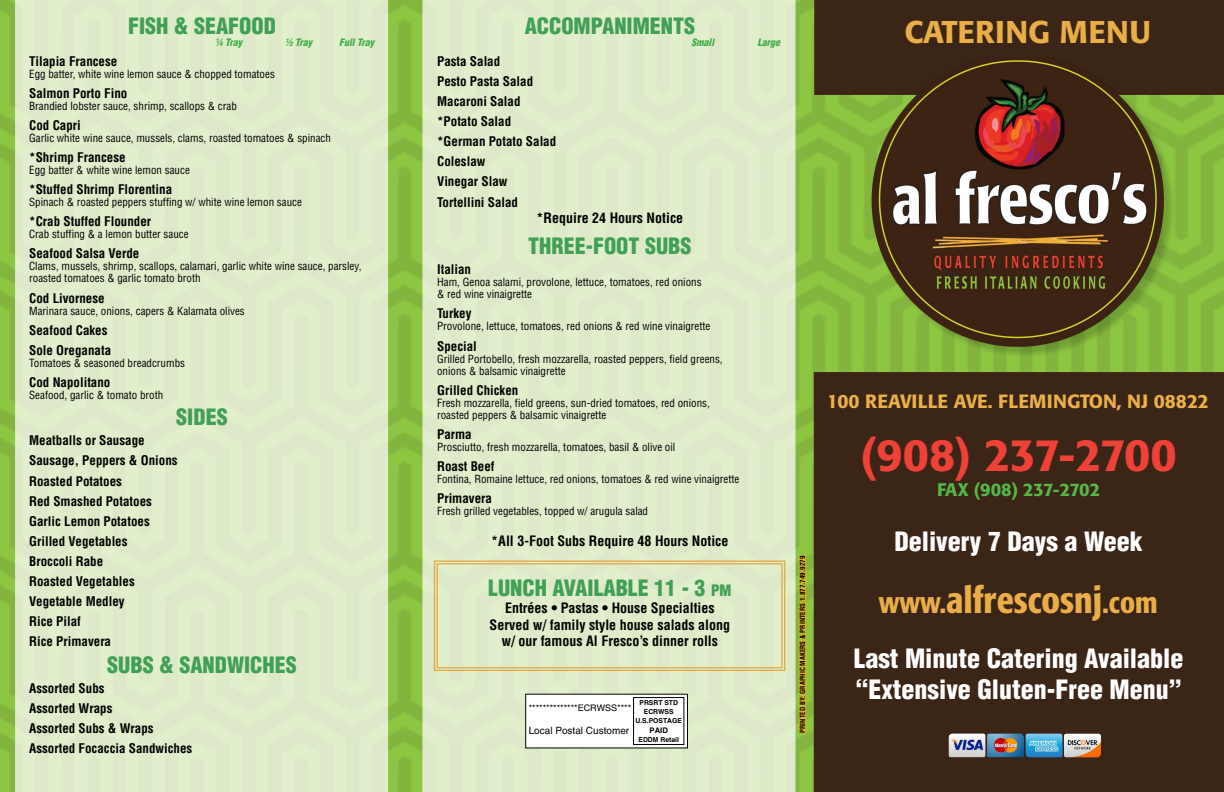
<style>
.page{position:relative;width:1224px;height:792px;background:#fff}
.page>*{position:absolute;margin:0;border:0;box-sizing:border-box;transform-origin:0 0}
.t1{font:500 45px "Formata";letter-spacing:-.02em;color:#ef4138}
.t2{font:500 condensed 37.2px "Formata";color:#e9ae48}
.t3{font:500 31.1px "Formata";color:#e9ae46}
.t4{font:900 condensed 26px/31.2px "Helvetica LT Std";color:#fff}
.t5{font:900 condensed 22px "Helvetica LT Std";color:#3fa056}
.t6{font:500 19px "Formata";color:#ebb148}
.t7{font:500 18px "Formata";letter-spacing:-.02em;color:#54b948}
.t8{font:700 condensed 14px/16.8px "Helvetica LT Std";color:#000;text-align:center}
.t9{font:700 condensed 13px/20.1px "Helvetica LT Std";color:#000}
.t10{font:condensed 11px/12px "Helvetica LT Std";color:#000}
.t11{font:italic 900 condensed 10px "Helvetica LT Std";color:#41ad49}
.t12{font:10px "Helvetica LT Std";color:#000}
.t13{font:9px "Helvetica LT Std";color:#000}
.t14{font:700 7.7px "Helvetica LT Std";color:#000}
.t15{font:700 condensed 7px "Helvetica LT Std";color:#000}
.t16{font:700 6.8px/9.4px "Helvetica LT Std";color:#000;text-align:center}
.s1{font-size:15.4px}
.s2{font-size:30px}
</style>
<div class="page">
<img style="left:0;top:0;width:1224px;height:792px">
<svg style="left:797px;top:554px;width:11px;height:202px;background:#b9b82f"></svg>
<div style="left:526px;top:694px;width:161px;height:54px;background:#fff"></div>
<div style="left:633px;top:697px;width:51px;height:48px;border:1px solid #000"></div>
<div style="left:873px;top:59px;width:303px;height:299px;background:#000;opacity:.19"></div>
<img style="left:868px;top:58px;width:300px;height:296px">
<img style="left:946px;top:732px;width:156px;height:26px">
<div style="left:433px;top:560px;width:353px;height:112px;background:#e0eac9"></div>
<div style="left:436px;top:563px;width:347px;height:105px;border:1px solid #e3ab47"></div>
<h3 class="t5" style="left:128px;top:12px;width:149px">FISH &amp; SEAFOOD</h3>
<p class="t11" style="left:215px;top:36px;width:29px">¼ Tray</p>
<p class="t11" style="left:285px;top:36px;width:29px">½ Tray</p>
<p class="t11" style="left:339px;top:36px;width:37px">Full Tray</p>
<p class="t9" style="left:29px;top:51px;width:90px">Tilapia Francese</p>
<p class="t10" style="left:29px;top:68px;width:247px">Egg batter, white wine lemon sauce &amp; chopped tomatoes</p>
<p class="t9" style="left:29px;top:83px;width:100px">Salmon Porto Fino</p>
<p class="t10" style="left:29px;top:100px;width:209px">Brandied lobster sauce, shrimp, scallops &amp; crab</p>
<p class="t9" style="left:29px;top:115px;width:53px">Cod Capri</p>
<p class="t10" style="left:29px;top:132px;width:303px">Garlic white wine sauce, mussels, clams, roasted tomatoes &amp; spinach</p>
<p class="t9" style="left:29px;top:147px;width:98px">*Shrimp Francese</p>
<p class="t10" style="left:29px;top:164px;width:162px">Egg batter &amp; white wine lemon sauce</p>
<p class="t9" style="left:29px;top:179px;width:145px">*Stuffed Shrimp Florentina</p>
<p class="t10" style="left:29px;top:196px;width:274px">Spinach &amp; roasted peppers stuffing w/ white wine lemon sauce</p>
<p class="t9" style="left:29px;top:212px;width:124px">*Crab Stuffed Flounder</p>
<p class="t10" style="left:29px;top:228px;width:161px">Crab stuffing &amp; a lemon butter sauce</p>
<p class="t9" style="left:29px;top:244px;width:112px">Seafood Salsa Verde</p>
<p class="t10" style="left:29px;top:260px;width:334px">Clams, mussels, shrimp, scallops, calamari, garlic white wine sauce, parsley, roasted tomatoes &amp; garlic tomato broth</p>
<p class="t9" style="left:29px;top:288px;width:77px">Cod Livornese</p>
<p class="t10" style="left:29px;top:305px;width:217px">Marinara sauce, onions, capers &amp; Kalamata olives</p>
<p class="t9" style="left:29px;top:320px;width:83px">Seafood Cakes<br>Sole Oreganata</p>
<p class="t10" style="left:29px;top:357px;width:157px">Tomatoes &amp; seasoned breadcrumbs</p>
<p class="t9" style="left:29px;top:372px;width:83px">Cod Napolitano</p>
<p class="t10" style="left:29px;top:389px;width:136px">Seafood, garlic &amp; tomato broth</p>
<h3 class="t5" style="left:176px;top:403px;width:53px">SIDES</h3>
<p class="t9" style="left:29px;top:431px;width:150px">Meatballs or Sausage<br>Sausage, Peppers &amp; Onions<br>Roasted Potatoes<br>Red Smashed Potatoes<br>Garlic Lemon Potatoes<br>Grilled Vegetables<br>Broccoli Rabe<br>Roasted Vegetables<br>Vegetable Medley<br>Rice Pilaf<br>Rice Primavera</p>
<h3 class="t5" style="left:107px;top:651px;width:191px">SUBS &amp; SANDWICHES</h3>
<p class="t9" style="left:29px;top:678px;width:165px">Assorted Subs<br>Assorted Wraps<br>Assorted Subs &amp; Wraps<br>Assorted Focaccia Sandwiches</p>
<h3 class="t5" style="left:525px;top:12px;width:172px">ACCOMPANIMENTS</h3>
<p class="t11" style="left:691px;top:36px;width:24px">Small</p>
<p class="t11" style="left:757px;top:36px;width:24px">Large</p>
<p class="t9" style="left:437px;top:51px;width:121px">Pasta Salad<br>Pesto Pasta Salad<br>Macaroni Salad *Potato Salad *German Potato Salad<br>Coleslaw<br>Vinegar Slaw<br>Tortellini Salad</p>
<p class="t8" style="left:537px;top:210px;width:148px">*Require 24 Hours Notice</p>
<h3 class="t5" style="left:528px;top:232px;width:165px">THREE-FOOT SUBS</h3>
<p class="t9" style="left:437px;top:260px;width:35px">Italian</p>
<p class="t10" style="left:437px;top:276px;width:266px">Ham, Genoa salami, provolone, lettuce, tomatoes, red onions &amp; red wine vinaigrette</p>
<p class="t9" style="left:437px;top:304px;width:36px">Turkey</p>
<p class="t10" style="left:437px;top:320px;width:275px">Provolone, lettuce, tomatoes, red onions &amp; red wine vinaigrette</p>
<p class="t9" style="left:437px;top:336px;width:41px">Special</p>
<p class="t10" style="left:437px;top:353px;width:287px">Grilled Portobello, fresh mozzarella, roasted peppers, field greens, onions &amp; balsamic vinaigrette</p>
<p class="t9" style="left:437px;top:380px;width:83px">Grilled Chicken</p>
<p class="t10" style="left:437px;top:397px;width:274px">Fresh mozzarella, field greens, sun-dried tomatoes, red onions, roasted peppers &amp; balsamic vinaigrette</p>
<p class="t9" style="left:437px;top:424px;width:36px">Parma</p>
<p class="t10" style="left:437px;top:441px;width:240px">Prosciutto, fresh mozzarella, tomatoes, basil &amp; olive oil</p>
<p class="t9" style="left:437px;top:456px;width:59px">Roast Beef</p>
<p class="t10" style="left:437px;top:473px;width:304px">Fontina, Romaine lettuce, red onions, tomatoes &amp; red wine vinaigrette</p>
<p class="t9" style="left:437px;top:488px;width:56px">Primavera</p>
<p class="t10" style="left:437px;top:505px;width:213px">Fresh grilled vegetables, topped w/ arugula salad</p>
<p class="t8" style="left:491px;top:533px;width:239px">*All 3-Foot Subs Require 48 Hours Notice</p>
<h3 class="t5" style="left:488px;top:574px;width:245px">LUNCH AVAILABLE 11 - 3 <span class="s1">pm</span></h3>
<p class="t8" style="left:490px;top:599px;width:242px">Entrées • Pastas • House Specialties<br>Served w/ family style house salads along w/ our famous Al Fresco’s dinner rolls</p>
<p class="t16" style="left:636px;top:698px;width:48px">PRSRT STD<br>ECRWSS<br>U.S.POSTAGE</p>
<p class="t14" style="left:650px;top:725px;width:20px">PAID</p>
<p class="t16" style="left:639px;top:735px;width:42px">EDDM Retail</p>
<p class="t13" style="left:529px;top:703px;width:104px">**************ECRWSS****</p>
<p class="t12" style="left:529px;top:725px;width:102px">Local Postal Customer</p>
<p class="t15" style="left:798px;top:733px;width:178px;rotate:-90deg">PRINTED BY: GRAPHIC MAKERS &amp; PRINTERS 1.877.749.9279</p>
<h3 class="t3" style="left:904px;top:13px;width:248px">CATERING MENU</h3>
<h3 class="t6" style="left:827px;top:390px;width:383px">100 REAVILLE AVE. FLEMINGTON, NJ 08822</h3>
<h1 class="t1" style="left:861px;top:428px;width:317px">(908) 237-2700</h1>
<h3 class="t7" style="left:937px;top:479px;width:165px">FAX (908) 237-2702</h3>
<h3 class="t4" style="left:894px;top:526px;width:250px">Delivery 7 Days a Week</h3>
<h2 class="t2" style="left:879px;top:577px;width:280px"><span class="s2">www.</span>alfrescosnj<span class="s2">.com</span></h2>
<h3 class="t4" style="left:854px;top:643px;width:331px">Last Minute Catering Available “Extensive Gluten-Free Menu”</h3>
</div>
